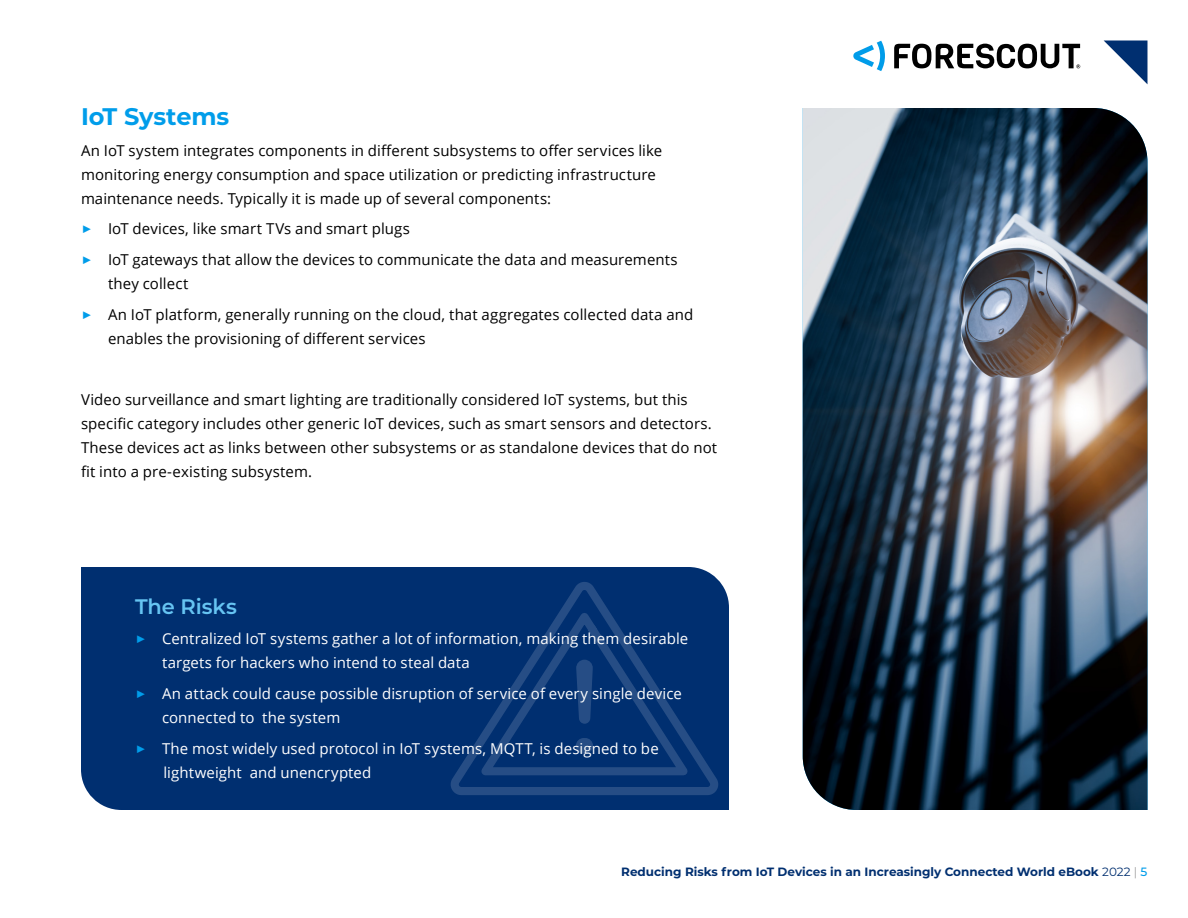
<style>
.page{position:relative;width:1188px;height:918px;background:#fff}
.page>*{position:absolute;margin:0;border:0;box-sizing:border-box;transform-origin:0 0}
.Header_16{font:700 24px "Montserrat";letter-spacing:-.005em;color:#009dea}
.Header_14_Risks{font:600 21px "Montserrat";letter-spacing:-.005em;color:#66c4f2}
.t1{font:15px/24px "Open Sans";letter-spacing:.005em;color:#000}
.t2{font:15px/24px "Open Sans";letter-spacing:.005em;color:#fff}
.t3{font:700 12px "Montserrat";color:#002f70}
.s1{font-family:"Montserrat";font-size:18px;color:#009dea}
.s2{font-weight:400}
.s3{font-weight:500;color:#b3b3b3}
.s4{font-weight:500;color:#009dea}
</style>
<div class="page">
<svg style="left:853px;top:41px;width:32px;height:30px"></svg>
<svg style="left:894px;top:44px;width:186px;height:25px"></svg>
<svg style="left:1104px;top:40px;width:43px;height:44px"></svg>
<img style="left:803px;top:108px;width:345px;height:702px">
<div style="left:81px;top:567px;width:648px;height:243px;background:#002f70"></div>
<svg style="left:449px;top:580px;width:271px;height:216px;background:#063473"></svg>
<svg style="left:471px;top:602px;width:227px;height:181px;background:#073574"></svg>
<div style="left:576px;top:738px;width:17px;height:16px;background:#264d85;border-radius:8px"></div>
<p class="Header_16" style="left:81px;top:99px;width:150px">IoT Systems</p>
<p class="t1" style="left:81px;top:138px;width:583px">An IoT system integrates components in different subsystems to offer services like monitoring energy consumption and space utilization or predicting infrastructure maintenance needs. Typically it is made up of several components:</p>
<p class="t1" style="left:81px;top:216px;width:330px"><span class="s1">▶</span> IoT devices, like smart TVs and smart plugs</p>
<p class="t1" style="left:108px;top:247px;width:571px;text-indent:-27px"><span class="s1">▶</span> IoT gateways that allow the devices to communicate the data and measurements they collect</p>
<p class="t1" style="left:108px;top:302px;width:587px;text-indent:-27px"><span class="s1">▶</span> An IoT platform, generally running on the cloud, that aggregates collected data and enables the provisioning of different services</p>
<p class="t1" style="left:81px;top:387px;width:638px">Video surveillance and smart lighting are traditionally considered IoT systems, but this specific category includes other generic IoT devices, such as smart sensors and detectors.<br>These devices act as links between other subsystems or as standalone devices that do not fit into a pre-existing subsystem.</p>
<p class="Header_14_Risks" style="left:135px;top:591px;width:104px">The Risks</p>
<p class="t2" style="left:162px;top:627px;width:528px;text-indent:-27px"><span class="s1">▶</span> Centralized IoT systems gather a lot of information, making them desirable targets for hackers who intend to steal data</p>
<p class="t2" style="left:162px;top:681px;width:522px;text-indent:-27px"><span class="s1">▶</span> An attack could cause possible disruption of service of every single device connected to the system</p>
<p class="t2" style="left:164px;top:736px;width:497px;text-indent:-28px"><span class="s1">▶</span> The most widely used protocol in IoT systems, MQTT, is designed to be lightweight and unencrypted</p>
<p class="t3" style="left:621px;top:863px;width:528px">Reducing Risks from IoT Devices in an Increasingly Connected World eBook <span class="s2">2022</span> <span class="s3">|</span> <span class="s4">5</span></p>
</div>
